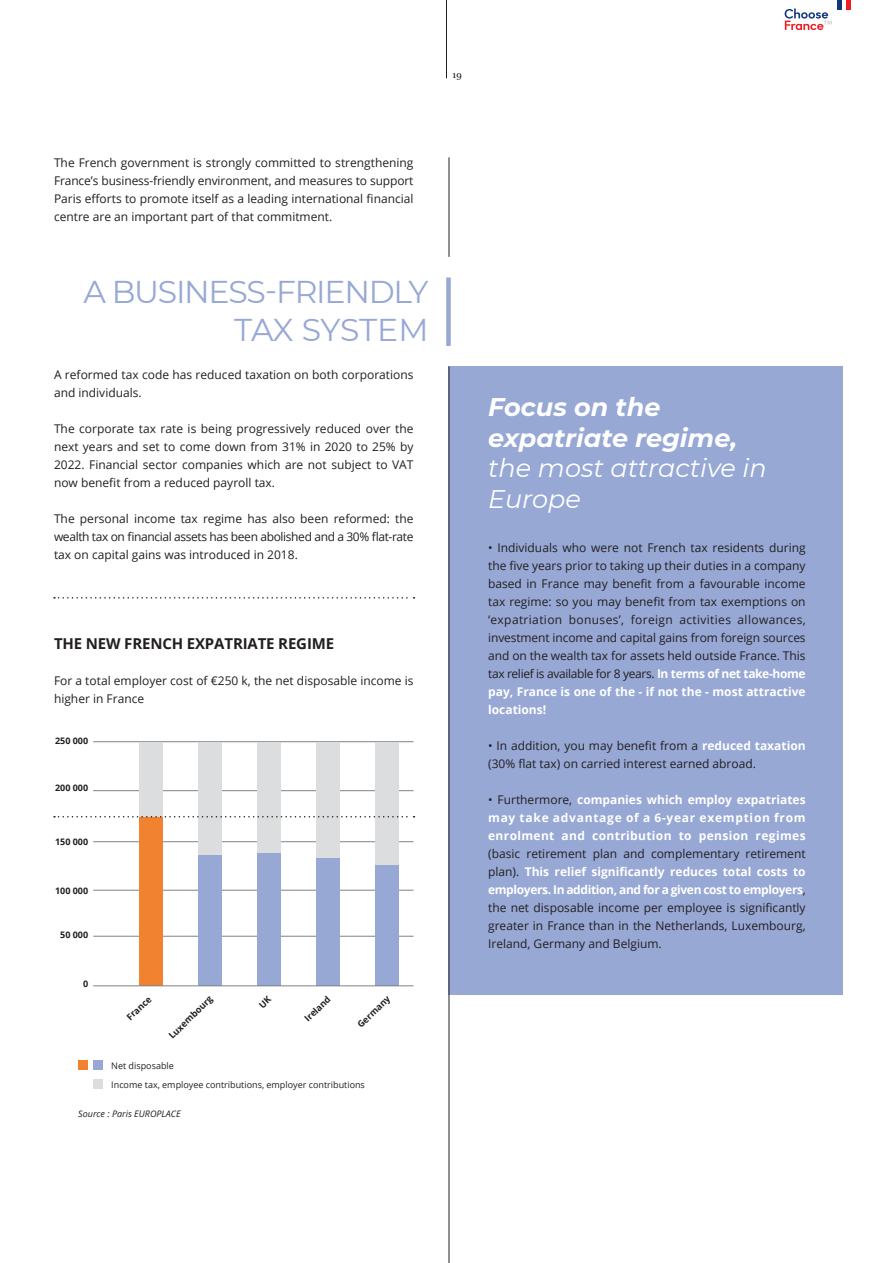
<style>
.page{position:relative;width:893px;height:1263px;background:#fff}
.page>*{position:absolute;margin:0;border:0;box-sizing:border-box;transform-origin:0 0}
.t1{font:31.5px/37.8px "Montserrat";letter-spacing:-.04em;color:#97a8d5;text-align:right}
.t2{font:italic 700 25.5px/30.6px "Montserrat";color:#fff}
.t3{font:italic 25.5px/30.6px "Montserrat";color:#fff}
.t4{font:700 15px "Open Sans";letter-spacing:-.01em;color:#231f20}
.t5{font:12px/18px "Open Sans";color:#231f20;text-align:justify}
.t6{font:700 12px/18px "Open Sans";letter-spacing:.03em;color:#fff;text-align:justify}
.t7{font:10.5px "Plantagenet Cherokee";color:#231f20}
.t8{font:9px/19.2px "Open Sans";color:#231f20}
.t9{font:700 9px "Open Sans";color:#231f20}
.t10{font:italic 9px "Open Sans";color:#231f20}
.s1{font-weight:700;color:#fff}
.s2{font-weight:400;color:#231f20}
</style>
<div class="page">
<hr style="left:446px;top:0;width:1px;height:78px;background:#231f20">
<div style="left:449px;top:366px;width:394px;height:629px;background:#97a8d5"></div>
<hr style="left:449px;top:157px;width:1px;height:100px;background:#231f20">
<hr style="left:449px;top:366px;width:1px;height:897px;background:#231f20">
<div style="left:446px;top:277px;width:5px;height:69px;background:#97a8d5"></div>
<svg style="left:54px;top:597px;width:361px;height:2px"></svg>
<hr style="left:93px;top:741px;width:321px;height:1px;background:#808285">
<hr style="left:93px;top:790px;width:321px;height:1px;background:#808285">
<hr style="left:93px;top:841px;width:321px;height:1px;background:#808285">
<hr style="left:93px;top:890px;width:321px;height:1px;background:#808285">
<hr style="left:93px;top:936px;width:321px;height:1px;background:#808285">
<div style="left:139px;top:817px;width:24px;height:169px;background:#f18230"></div>
<div style="left:139px;top:742px;width:24px;height:75px;background:#dcdddf"></div>
<div style="left:198px;top:855px;width:24px;height:131px;background:#97a8d5"></div>
<div style="left:198px;top:742px;width:24px;height:113px;background:#dcdddf"></div>
<div style="left:257px;top:852px;width:24px;height:134px;background:#97a8d5"></div>
<div style="left:257px;top:742px;width:24px;height:110px;background:#dcdddf"></div>
<div style="left:316px;top:857px;width:24px;height:129px;background:#97a8d5"></div>
<div style="left:316px;top:742px;width:24px;height:115px;background:#dcdddf"></div>
<div style="left:375px;top:864px;width:24px;height:122px;background:#97a8d5"></div>
<div style="left:375px;top:742px;width:24px;height:122px;background:#dcdddf"></div>
<hr style="left:93px;top:985px;width:321px;height:1px;background:#808285">
<svg style="left:54px;top:816px;width:361px;height:1px"></svg>
<div style="left:93px;top:1060px;width:10px;height:9px;background:#97a8d5"></div>
<div style="left:78px;top:1060px;width:10px;height:9px;background:#f18230"></div>
<div style="left:93px;top:1079px;width:10px;height:10px;background:#dcdddf"></div>
<div style="left:846px;top:0;width:5px;height:9px;background:#ee1d23"></div>
<svg style="left:785px;top:0;width:56px;height:30px"></svg>
<p class="t7" style="left:452px;top:68px;width:11px">19</p>
<p class="t5" style="left:54px;top:153px;width:361px">The French government is strongly committed to strengthening France’s business-friendly environment, and measures to support Paris efforts to promote itself as a leading international financial centre are an important part of that commitment.</p>
<h1 class="t1" style="left:83px;top:272px;width:346px">A BUSINESS-FRIENDLY<br>TAX SYSTEM</h1>
<p class="t5" style="left:54px;top:365px;width:361px">A reformed tax code has reduced taxation on both corporations and individuals.</p>
<p class="t5" style="left:54px;top:419px;width:361px">The corporate tax rate is being progressively reduced over the next years and set to come down from 31% in 2020 to 25% by 2022. Financial sector companies which are not subject to VAT now benefit from a reduced payroll tax.</p>
<p class="t5" style="left:54px;top:509px;width:361px">The personal income tax regime has also been reformed: the wealth tax on financial assets has been abolished and a 30% flat-rate tax on capital gains was introduced in 2018.</p>
<p class="t4" style="left:54px;top:633px;width:282px">THE NEW FRENCH EXPATRIATE REGIME</p>
<p class="t5" style="left:54px;top:671px;width:361px">For a total employer cost of €250 k, the net disposable income is higher in France</p>
<p class="t9" style="left:55px;top:735px;width:35px">250 000</p>
<p class="t9" style="left:55px;top:782px;width:35px">200 000</p>
<p class="t9" style="left:55px;top:835px;width:35px">150 000</p>
<p class="t9" style="left:55px;top:884px;width:35px">100 000</p>
<p class="t9" style="left:60px;top:928px;width:30px">50 000</p>
<p class="t9" style="left:83px;top:977px;width:7px">0</p>
<p class="t9" style="left:124px;top:1014px;width:32px;rotate:-44deg">France</p>
<p class="t9" style="left:166px;top:1032px;width:58px;rotate:-44deg">Luxembourg</p>
<p class="t9" style="left:302px;top:1015px;width:34px;rotate:-44deg">Ireland</p>
<p class="t9" style="left:355px;top:1021px;width:43px;rotate:-44deg">Germany</p>
<p class="t8" style="left:111px;top:1056px;width:255px">Net disposable<br>Income tax, employee contributions, employer contributions</p>
<p class="t10" style="left:78px;top:1107px;width:104px">Source : Paris EUROPLACE</p>
<h2 class="t2" style="left:488px;top:391px;width:250px">Focus on the expatriate regime,</h2>
<h2 class="t3" style="left:488px;top:452px;width:280px">the most attractive in<br>Europe</h2>
<p class="t5" style="left:488px;top:538px;width:319px">• Individuals who were not French tax residents during the five years prior to taking up their duties in a company based in France may benefit from a favourable income tax regime: so you may benefit from tax exemptions on ‘expatriation bonuses’, foreign activities allowances, investment income and capital gains from foreign sources and on the wealth tax for assets held outside France. This tax relief is available for 8 years. <span class="s1">In terms of net take-home pay, France is one of the - if not the - most attractive locations!</span></p>
<p class="t5" style="left:488px;top:736px;width:319px">• In addition, you may benefit from a <span class="s1">reduced taxation </span>(30% flat tax) on carried interest earned abroad.</p>
<p class="t6" style="left:488px;top:790px;width:319px"><span class="s2">• Furthermore,</span> companies which employ expatriates may take advantage of a 6-year exemption from enrolment and contribution to pension regimes</p>
<p class="t5" style="left:488px;top:844px;width:319px">(basic retirement plan and complementary retirement plan). <span class="s1">This relief significantly reduces total costs to employers. In addition, and for a given cost to employers</span>, the net disposable income per employee is significantly greater in France than in the Netherlands, Luxembourg, Ireland, Germany and Belgium.</p>
</div>
